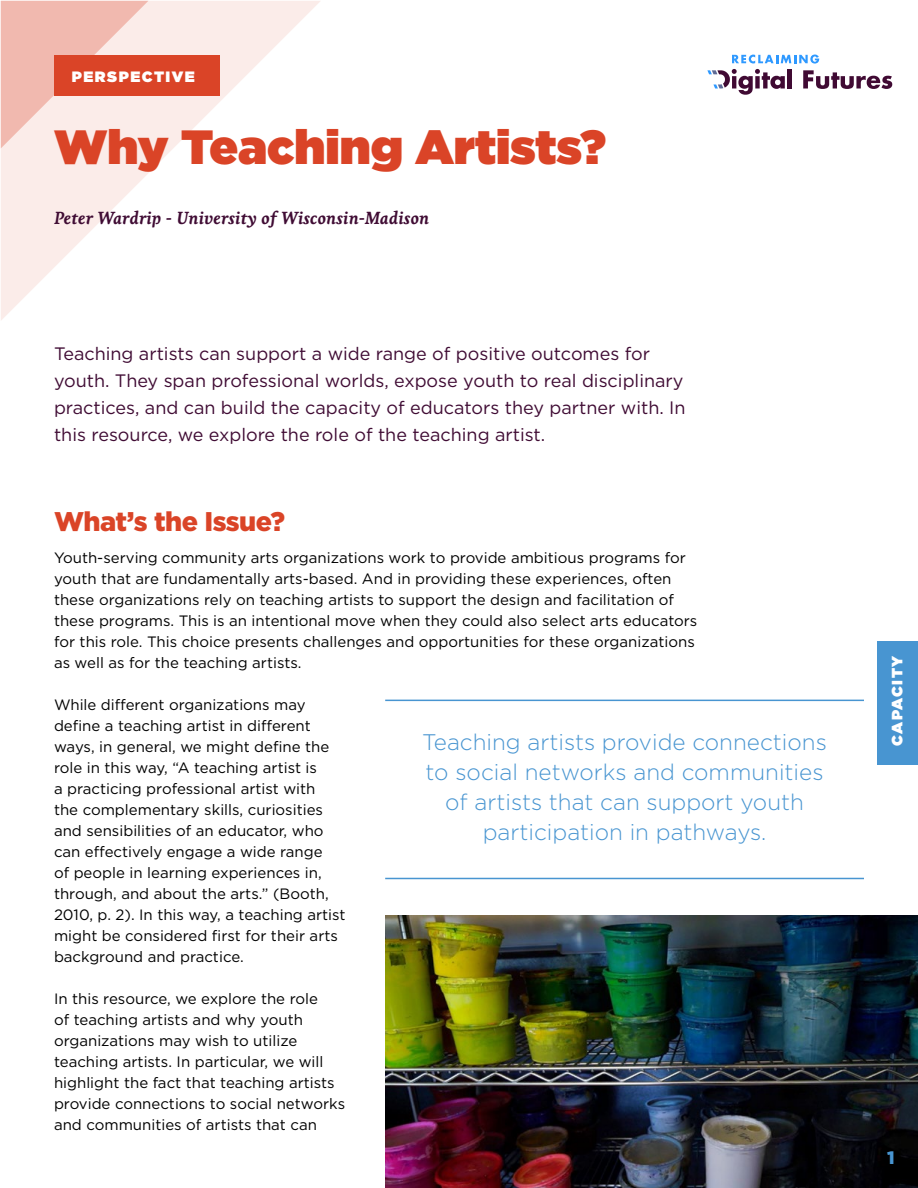
<style>
.page{position:relative;width:918px;height:1188px;background:#fff}
.page>*{position:absolute;margin:0;border:0;box-sizing:border-box;transform-origin:0 0}
.t1{font:900 48px "Gotham";color:#da4427}
.t2{font:900 27px "Gotham";letter-spacing:-.02em;color:#da4427}
.t3{font:300 22.5px/30px "Gotham";color:#4895d1;text-align:center}
.t4{font:18px/27px "Gotham";color:#400c34}
.t5{font:italic 700 18px "Livory";color:#400c34}
.t6{font:900 18px "Gotham";color:#4895d1}
.t7{font:15px/21px "Gotham";color:#000}
.t8{font:900 15px "Gotham";letter-spacing:.1em;color:#fff}
</style>
<div class="page">
<svg style="left:1px;top:1px;width:319px;height:319px"></svg>
<svg style="left:1px;top:1px;width:147px;height:147px;background:#f5cfc8"></svg>
<svg style="left:707px;top:55px;width:185px;height:40px"></svg>
<img style="left:385px;top:915px;width:533px;height:273px">
<hr style="left:385px;top:700px;width:479px;height:1px;background:#4895d1">
<hr style="left:385px;top:878px;width:479px;height:1px;background:#4895d1">
<div style="left:878px;top:642px;width:40px;height:123px;background:#4895d1"></div>
<div style="left:54px;top:55px;width:166px;height:41px;background:#da4427"></div>
<p class="t8" style="left:72px;top:66px;width:125px">PERSPECTIVE</p>
<h1 class="t1" style="left:54px;top:113px;width:553px">Why Teaching Artists?</h1>
<p class="t5" style="left:54px;top:207px;width:377px">Peter Wardrip - University of Wisconsin-Madison</p>
<p class="t4" style="left:54px;top:340px;width:633px">Teaching artists can support a wide range of positive outcomes for youth. They span professional worlds, expose youth to real disciplinary practices, and can build the capacity of educators they partner with. In this resource, we explore the role of the teaching artist.</p>
<h2 class="t2" style="left:54px;top:503px;width:233px">What’s the Issue?</h2>
<p class="t7" style="left:54px;top:547px;width:645px">Youth-serving community arts organizations work to provide ambitious programs for youth that are fundamentally arts-based. And in providing these experiences, often these organizations rely on teaching artists to support the design and facilitation of these programs. This is an intentional move when they could also select arts educators for this role. This choice presents challenges and opportunities for these organizations as well as for the teaching artists.</p>
<p class="t7" style="left:54px;top:694px;width:293px">While different organizations may define a teaching artist in different ways, in general, we might define the role in this way, “A teaching artist is<br>a practicing professional artist with<br>the complementary skills, curiosities and sensibilities of an educator, who can effectively engage a wide range<br>of people in learning experiences in, through, and about the arts.” (Booth, 2010, p. 2). In this way, a teaching artist might be considered first for their arts background and practice.</p>
<p class="t7" style="left:54px;top:988px;width:293px">In this resource, we explore the role<br>of teaching artists and why youth organizations may wish to utilize teaching artists. In particular, we will highlight the fact that teaching artists provide connections to social networks and communities of artists that can</p>
<h3 class="t3" style="left:422px;top:727px;width:406px">Teaching artists provide connections to social networks and communities of artists that can support youth participation in pathways.</h3>
<p class="t8" style="left:886px;top:746px;width:92px;rotate:-90deg">CAPACITY</p>
<p class="t6" style="left:887px;top:1145px;width:9px">1</p>
</div>
